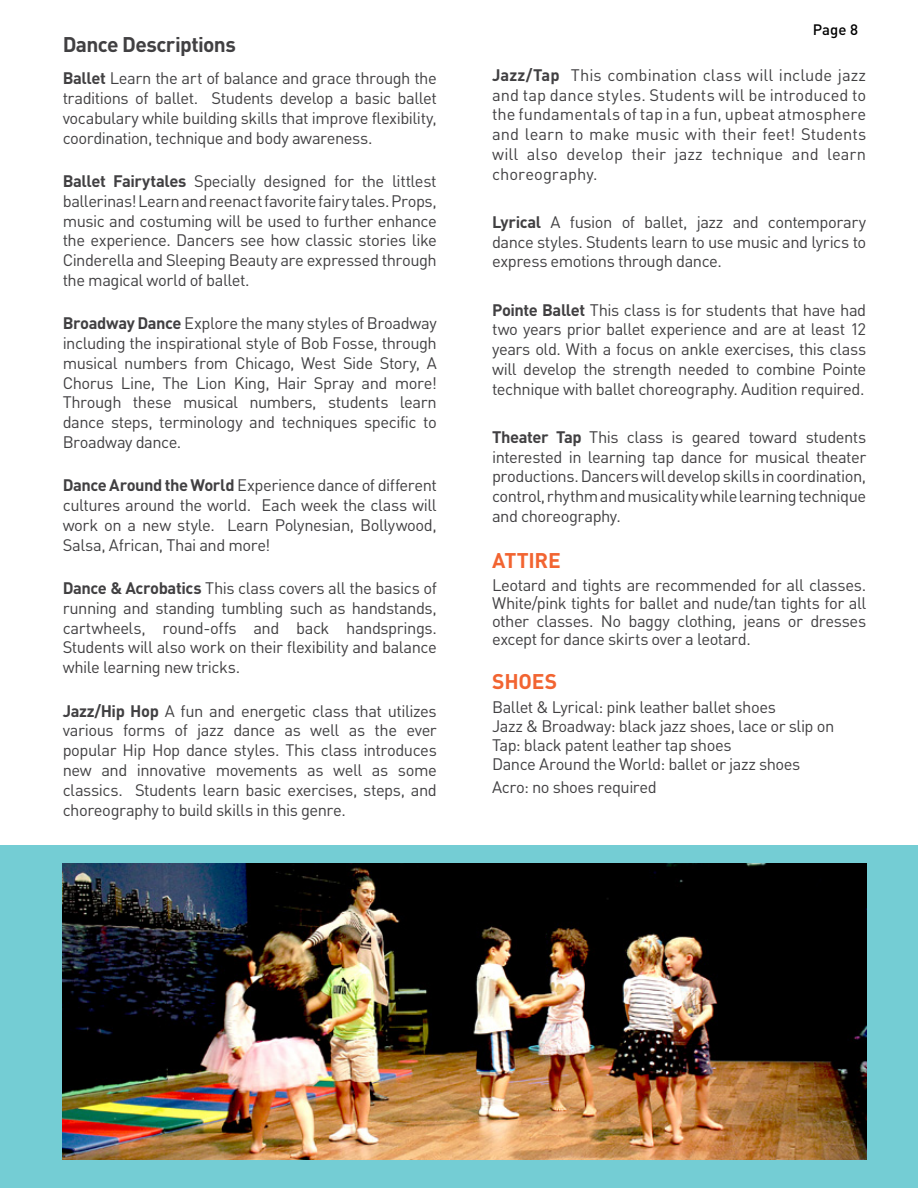
<style>
.page{position:relative;width:918px;height:1188px;background:#fff}
.page>*{position:absolute;margin:0;border:0;box-sizing:border-box;transform-origin:0 0}
.t1{font:700 21px "DIN Pro";letter-spacing:-.03em;color:#414042}
.t2{font:700 21px "DIN Pro";letter-spacing:-.015em;color:#f26431}
.t3{font:16.5px/19.8px "DIN Pro";letter-spacing:-.03em;color:#414042;text-align:justify}
.t4{font:500 15px "DIN Pro";color:#000}
.s1{font-weight:700}
</style>
<div class="page">
<div style="left:0;top:845px;width:918px;height:343px;background:#74cdd4"></div>
<img style="left:63px;top:864px;width:803px;height:296px">
<p class="t1" style="left:63px;top:27px;width:175px">Dance Descriptions</p>
<p class="t3" style="left:63px;top:67px;width:376px"><span class="s1">Ballet</span> Learn the art of balance and grace through the traditions of ballet. Students develop a basic ballet vocabulary while building skills that improve flexibility, coordination, technique and body awareness.</p>
<p class="t3" style="left:63px;top:170px;width:376px"><span class="s1">Ballet Fairytales</span> Specially designed for the littlest ballerinas! Learn and reenact favorite fairy tales. Props, music and costuming will be used to further enhance the experience. Dancers see how classic stories like Cinderella and Sleeping Beauty are expressed through the magical world of ballet.</p>
<p class="t3" style="left:63px;top:312px;width:376px"><span class="s1">Broadway Dance</span> Explore the many styles of Broadway including the inspirational style of Bob Fosse, through musical numbers from Chicago, West Side Story, A Chorus Line, The Lion King, Hair Spray and more!<br>Through these musical numbers, students learn dance steps, terminology and techniques specific to Broadway dance.</p>
<p class="t3" style="left:63px;top:474px;width:376px"><span class="s1">Dance Around the World</span> Experience dance of different cultures around the world. Each week the class will work on a new style. Learn Polynesian, Bollywood, Salsa, African, Thai and more!</p>
<p class="t3" style="left:63px;top:577px;width:376px"><span class="s1">Dance &amp; Acrobatics</span> This class covers all the basics of running and standing tumbling such as handstands, cartwheels, round-offs and back handsprings.<br>Students will also work on their flexibility and balance while learning new tricks.</p>
<p class="t3" style="left:63px;top:699px;width:376px"><span class="s1">Jazz/Hip Hop</span> A fun and energetic class that utilizes various forms of jazz dance as well as the ever popular Hip Hop dance styles. This class introduces new and innovative movements as well as some classics. Students learn basic exercises, steps, and choreography to build skills in this genre.</p>
<p class="t4" style="left:813px;top:17px;width:47px">Page 8</p>
<p class="t3" style="left:492px;top:63px;width:376px"><span class="s1">Jazz/Tap</span> This combination class will include jazz and tap dance styles. Students will be introduced to the fundamentals of tap in a fun, upbeat atmosphere and learn to make music with their feet! Students will also develop their jazz technique and learn choreography.</p>
<p class="t3" style="left:492px;top:210px;width:376px"><span class="s1">Lyrical</span> A fusion of ballet, jazz and contemporary dance styles. Students learn to use music and lyrics to express emotions through dance.</p>
<p class="t3" style="left:492px;top:298px;width:376px"><span class="s1">Pointe Ballet</span> This class is for students that have had two years prior ballet experience and are at least 12 years old. With a focus on ankle exercises, this class will develop the strength needed to combine Pointe technique with ballet choreography. Audition required.</p>
<p class="t3" style="left:492px;top:425px;width:376px"><span class="s1">Theater Tap</span> This class is geared toward students interested in learning tap dance for musical theater productions. Dancers will develop skills in coordination, control, rhythm and musicality while learning technique and choreography.</p>
<p class="t2" style="left:492px;top:543px;width:70px">Attire</p>
<p class="t3" style="left:492px;top:574px;width:376px;line-height:18px">Leotard and tights are recommended for all classes.<br>White/pink tights for ballet and nude/tan tights for all other classes. No baggy clothing, jeans or dresses except for dance skirts over a leotard.</p>
<p class="t2" style="left:492px;top:664px;width:64px">Shoes</p>
<p class="t3" style="left:492px;top:695px;width:344px;line-height:19.2px;text-align:left">Ballet &amp; Lyrical: pink leather ballet shoes<br>Jazz &amp; Broadway: black jazz shoes, lace or slip on Tap: black patent leather tap shoes<br>Dance Around the World: ballet or jazz shoes</p>
<p class="t3" style="left:492px;top:775px;width:166px">Acro: no shoes required</p>
</div>
